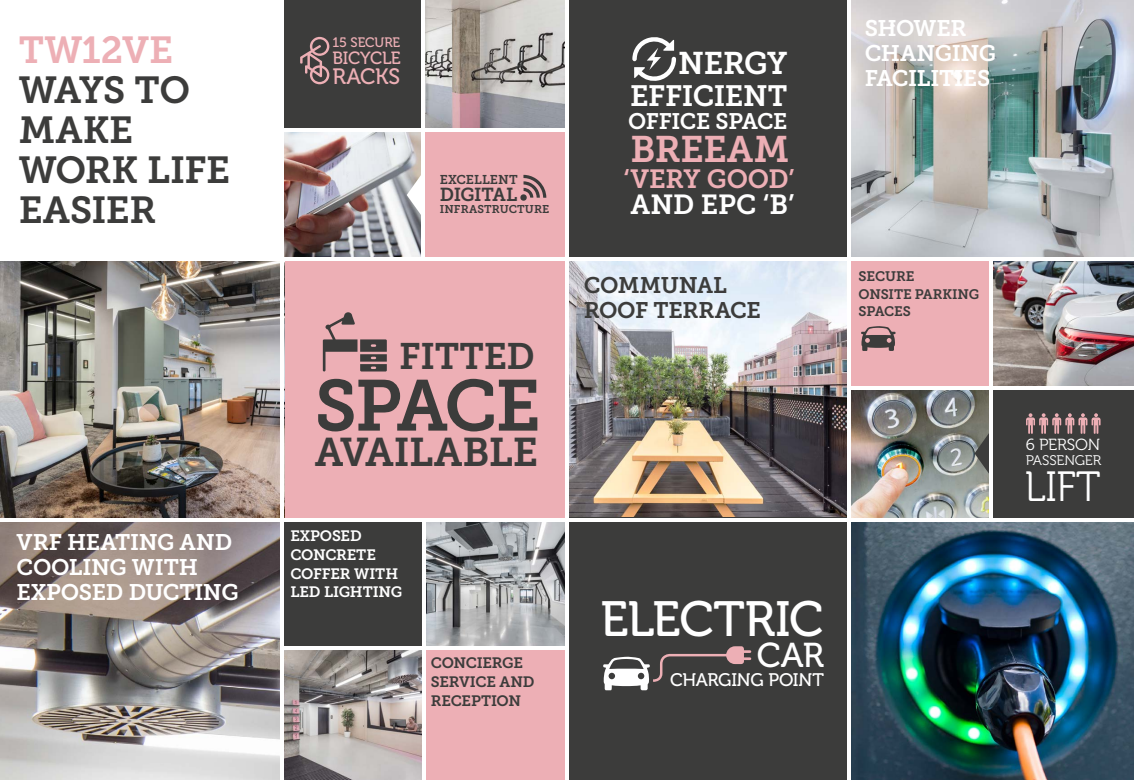
<style>
.page{position:relative;width:1134px;height:780px;background:#fff}
.page>*{position:absolute;margin:0;border:0;box-sizing:border-box;transform-origin:0 0}
.t1{font:71.75px "Museo Slab 700";letter-spacing:-.04em;color:#3c3c3b}
.t2{font:49.38px "Museo 500";letter-spacing:-.02em;color:#fff}
.t3{font:42.12px "Museo 300";color:#fff;scale:.93 1}
.t4{font:39.88px "Museo Slab 700";letter-spacing:-.015em;color:#3c3c3b}
.t5{font:37.5px/40px "Museo Slab 700";letter-spacing:-.01em;color:#3c3c3b}
.t6{font:37.5px "Museo Slab 700";color:#edafb5}
.t7{font:36.88px "Museo Slab 700";letter-spacing:-.01em;color:#edafb5}
.t8{font:36.75px "Museo Slab 700";letter-spacing:-.01em;color:#3c3c3b}
.t9{font:34.38px "Museo 500";color:#fff}
.t10{font:31.25px "Museo Slab 700";letter-spacing:-.01em;color:#fff}
.t11{font:29.25px "Museo Slab 700";letter-spacing:-.01em;color:#fff}
.t12{font:27.5px "Museo Slab 700";letter-spacing:-.01em;color:#fff}
.t13{font:26.25px "Museo Slab 700";letter-spacing:-.01em;color:#edafb5}
.t14{font:22.5px/25px "Museo Slab 700";letter-spacing:-.015em;color:#fff}
.t15{font:22.5px/25px "Museo Slab 700";letter-spacing:-.015em;color:#3c3c3b}
.t16{font:22.38px "Museo Slab 700";letter-spacing:-.015em;color:#fff}
.t17{font:22.12px "Museo 500";letter-spacing:-.01em;color:#edafb5}
.t18{font:18.75px "Museo Slab 700";letter-spacing:-.025em;color:#3c3c3b}
.t19{font:18.12px "Museo 500";letter-spacing:-.02em;color:#fff}
.t20{font:17.62px "Museo 500";letter-spacing:-.02em;color:#edafb5}
.t21{font:16px "Museo 300";letter-spacing:-.015em;color:#fff}
.t22{font:15px/18.8px "Museo Slab 700";letter-spacing:-.01em;color:#fff}
.t23{font:15px/18.8px "Museo Slab 700";letter-spacing:-.02em;color:#3c3c3b}
.t24{font:13.88px "Museo 300";letter-spacing:-.015em;color:#fff}
.t25{font:13.75px/17.5px "Museo Slab 700";letter-spacing:-.015em;color:#3c3c3b}
.t26{font:13.62px "Museo 500";letter-spacing:-.01em;color:#edafb5}
.t27{font:12.75px "Museo Slab 700";color:#3c3c3b}
.t28{font:11.25px "Museo Slab 700";letter-spacing:.005em;color:#3c3c3b}
</style>
<div class="page">
<img style="left:426px;top:522px;width:139px;height:124px">
<div style="left:284px;top:259px;width:282px;height:260px;background:#edafb5"></div>
<div style="left:283px;top:0;width:141px;height:130px;background:#3c3c3b"></div>
<img style="left:425px;top:0;width:140px;height:128px">
<img style="left:284px;top:132px;width:137px;height:125px">
<div style="left:424px;top:130px;width:142px;height:130px;background:#edafb5"></div>
<svg style="left:407px;top:170px;width:14px;height:50px"></svg>
<svg style="left:520px;top:175px;width:26px;height:26px"></svg>
<img style="left:569px;top:261px;width:278px;height:256px">
<img style="left:1px;top:261px;width:279px;height:257px">
<div style="left:281px;top:519px;width:142px;height:130px;background:#3c3c3b"></div>
<img style="left:284px;top:650px;width:138px;height:130px">
<img style="left:851px;top:522px;width:283px;height:258px">
<div style="left:424px;top:649px;width:141px;height:131px;background:#edafb5"></div>
<img style="left:0;top:522px;width:280px;height:258px">
<div style="left:848px;top:260px;width:142px;height:130px;background:#edafb5"></div>
<img style="left:993px;top:261px;width:141px;height:124px">
<img style="left:850px;top:389px;width:140px;height:129px">
<div style="left:992px;top:388px;width:142px;height:130px;background:#3c3c3b"></div>
<svg style="left:974px;top:428px;width:16px;height:50px"></svg>
<img style="left:851px;top:0;width:283px;height:257px">
<div style="left:567px;top:517px;width:282px;height:263px;background:#3c3c3b"></div>
<div style="left:567px;top:0;width:283px;height:260px;background:#3c3c3b"></div>
<hr style="left:850px;top:386px;width:284px;height:3px;background:#fff">
<hr style="left:990px;top:257px;width:3px;height:263px;background:#fff">
<hr style="left:282px;top:128px;width:284px;height:4px;background:#fff">
<hr style="left:421px;top:0;width:4px;height:259px;background:#fff">
<hr style="left:283px;top:646px;width:283px;height:4px;background:#fff">
<hr style="left:422px;top:518px;width:4px;height:262px;background:#fff">
<hr style="left:847px;top:0;width:3px;height:780px;background:#fff">
<hr style="left:0;top:257px;width:1134px;height:3px;background:#fff">
<hr style="left:281px;top:0;width:3px;height:780px;background:#fff">
<hr style="left:0;top:518px;width:1134px;height:3px;background:#fff">
<hr style="left:565px;top:0;width:4px;height:780px;background:#fff">
<svg style="left:1026px;top:413px;width:74px;height:21px"></svg>
<svg style="left:861px;top:326px;width:34px;height:25px"></svg>
<hr style="left:735px;top:650px;width:16px;height:3px;background:#edafb5">
<hr style="left:735px;top:657px;width:16px;height:3px;background:#edafb5">
<svg style="left:603px;top:646px;width:141px;height:44px"></svg>
<svg style="left:632px;top:37px;width:44px;height:44px"></svg>
<svg style="left:300px;top:37px;width:29px;height:47px"></svg>
<svg style="left:323px;top:312px;width:64px;height:59px"></svg>
<h3 class="t6" style="left:19px;top:29px;width:156px">TW12VE</h3>
<h3 class="t5" style="left:19px;top:71px;width:213px">WAYS TO<br>MAKE<br>WORK LIFE<br>EASIER</h3>
<p class="t14" style="left:17px;top:530px;width:223px">VRF HEATING AND<br>COOLING WITH<br>EXPOSED DUCTING</p>
<p class="t26" style="left:333px;top:35px;width:69px">15 SECURE</p>
<p class="t20" style="left:333px;top:48px;width:70px">BICYCLE</p>
<p class="t17" style="left:333px;top:64px;width:69px">RACKS</p>
<p class="t27" style="left:440px;top:172px;width:79px">EXCELLENT</p>
<p class="t18" style="left:440px;top:184px;width:79px">DIGITAL</p>
<p class="t28" style="left:440px;top:203px;width:111px">INFRASTRUCTURE</p>
<h3 class="t8" style="left:399px;top:335px;width:137px">FITTED</h3>
<h1 class="t1" style="left:315px;top:365px;width:227px">SPACE</h1>
<h3 class="t4" style="left:315px;top:429px;width:225px">AVAILABLE</h3>
<p class="t22" style="left:290px;top:526px;width:113px">EXPOSED<br>CONCRETE<br>COFFER WITH<br>LED LIGHTING</p>
<p class="t23" style="left:431px;top:653px;width:105px">CONCIERGE<br>SERVICE AND<br>RECEPTION</p>
<h3 class="t10" style="left:678px;top:45px;width:111px">NERGY</h3>
<p class="t11" style="left:630px;top:79px;width:159px">EFFICIENT</p>
<p class="t16" style="left:628px;top:108px;width:161px">OFFICE SPACE</p>
<p class="t13" style="left:623px;top:164px;width:172px">‘VERY GOOD’</p>
<p class="t12" style="left:630px;top:189px;width:165px">AND EPC ‘B’</p>
<h3 class="t7" style="left:631px;top:128px;width:160px">BREEAM</h3>
<p class="t15" style="left:584px;top:273px;width:179px">COMMUNAL<br>ROOF TERRACE</p>
<p class="t14" style="left:865px;top:16px;width:133px">SHOWER<br>CHANGING<br>FACILITIES</p>
<p class="t25" style="left:859px;top:268px;width:122px">SECURE<br>ONSITE PARKING<br>SPACES</p>
<h2 class="t2" style="left:600px;top:591px;width:225px">ELECTRIC</h2>
<h3 class="t9" style="left:757px;top:636px;width:69px">CAR</h3>
<p class="t19" style="left:670px;top:669px;width:155px">CHARGING POINT</p>
<p class="t21" style="left:1026px;top:436px;width:76px">6 PERSON</p>
<p class="t24" style="left:1026px;top:452px;width:77px">PASSENGER</p>
<h3 class="t3" style="left:1025px;top:464px;width:83px">LIFT</h3>
</div>
